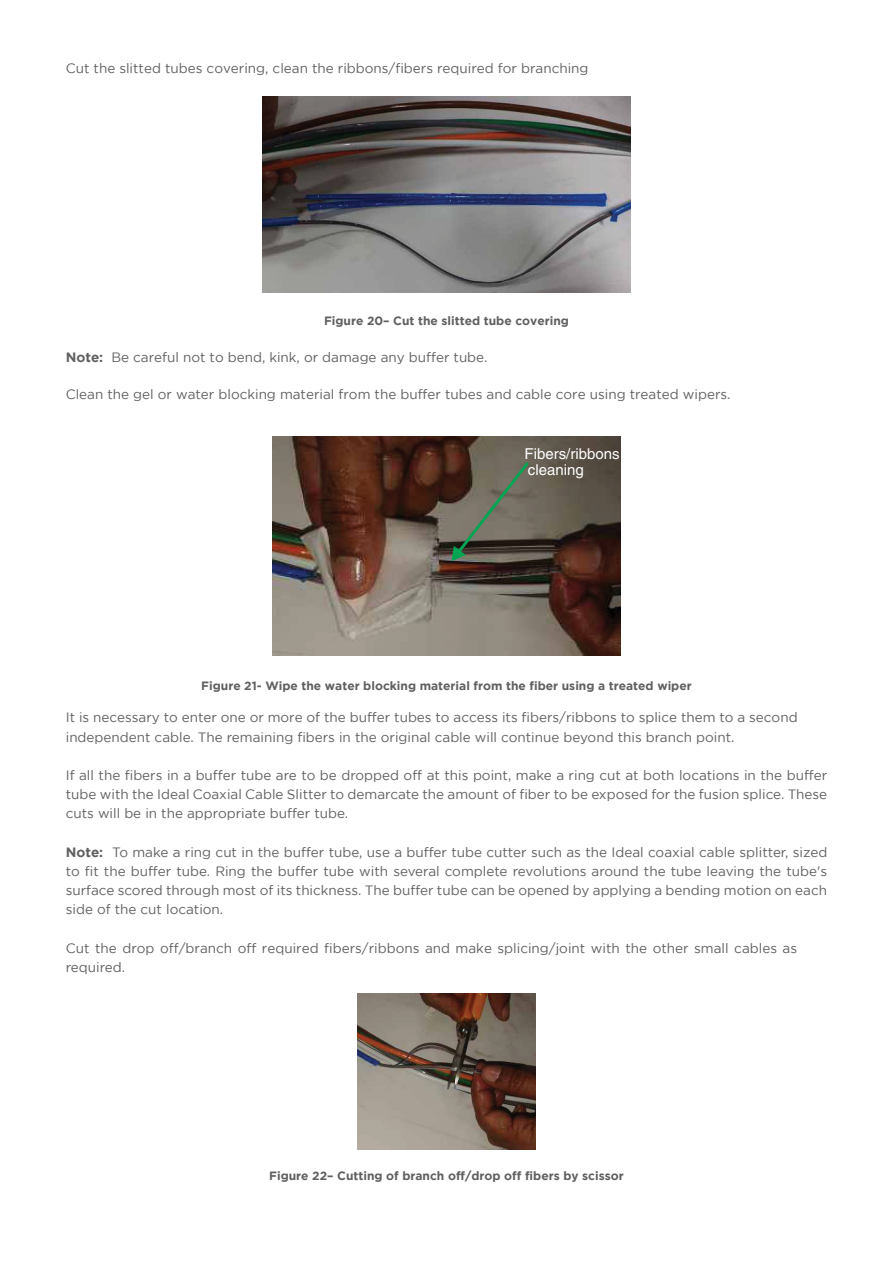
<style>
.page{position:relative;width:893px;height:1263px;background:#fff}
.page>*{position:absolute;margin:0;border:0;box-sizing:border-box;transform-origin:0 0}
.t1{font:15px/16.2px "Helvetica LT Std";color:#fff}
.t2{font:13.5px/19.2px "Gotham";color:#606060}
.t3{font:700 12px "Gotham";color:#606060}
.s1{font-weight:700}
</style>
<div class="page">
<img style="left:263px;top:96px;width:367px;height:197px">
<img style="left:273px;top:436px;width:347px;height:220px">
<svg style="left:451px;top:462px;width:78px;height:99px;background:#636354"></svg>
<img style="left:358px;top:994px;width:177px;height:155px">
<p class="t2" style="left:66px;top:58px;width:524px">Cut the slitted tubes covering, clean the ribbons/fibers required for branching</p>
<p class="t3" style="left:324px;top:314px;width:246px">Figure 20– Cut the slitted tube covering</p>
<p class="t2" style="left:66px;top:347px;width:423px"><span class="s1">Note:</span> Be careful not to bend, kink, or damage any buffer tube.</p>
<p class="t2" style="left:66px;top:385px;width:666px">Clean the gel or water blocking material from the buffer tubes and cable core using treated wipers.</p>
<p class="t1" style="left:525px;top:446px;width:97px">Fibers/ribbons cleaning</p>
<p class="t3" style="left:201px;top:679px;width:492px">Figure 21- Wipe the water blocking material from the fiber using a treated wiper</p>
<p class="t2" style="left:66px;top:708px;width:733px">It is necessary to enter one or more of the buffer tubes to access its fibers/ribbons to splice them to a second independent cable. The remaining fibers in the original cable will continue beyond this branch point.</p>
<p class="t2" style="left:66px;top:765px;width:763px;text-align:justify">If all the fibers in a buffer tube are to be dropped off at this point, make a ring cut at both locations in the buffer tube with the Ideal Coaxial Cable Slitter to demarcate the amount of fiber to be exposed for the fusion splice. These cuts will be in the appropriate buffer tube.</p>
<p class="t2" style="left:66px;top:842px;width:763px;text-align:justify"><span class="s1">Note:</span> To make a ring cut in the buffer tube, use a buffer tube cutter such as the Ideal coaxial cable splitter, sized to fit the buffer tube. Ring the buffer tube with several complete revolutions around the tube leaving the tube's surface scored through most of its thickness. The buffer tube can be opened by applying a bending motion on each side of the cut location.</p>
<p class="t2" style="left:66px;top:938px;width:733px">Cut the drop off/branch off required fibers/ribbons and make splicing/joint with the other small cables as required.</p>
<p class="t3" style="left:269px;top:1169px;width:356px">Figure 22– Cutting of branch off/drop off fibers by scissor</p>
</div>
